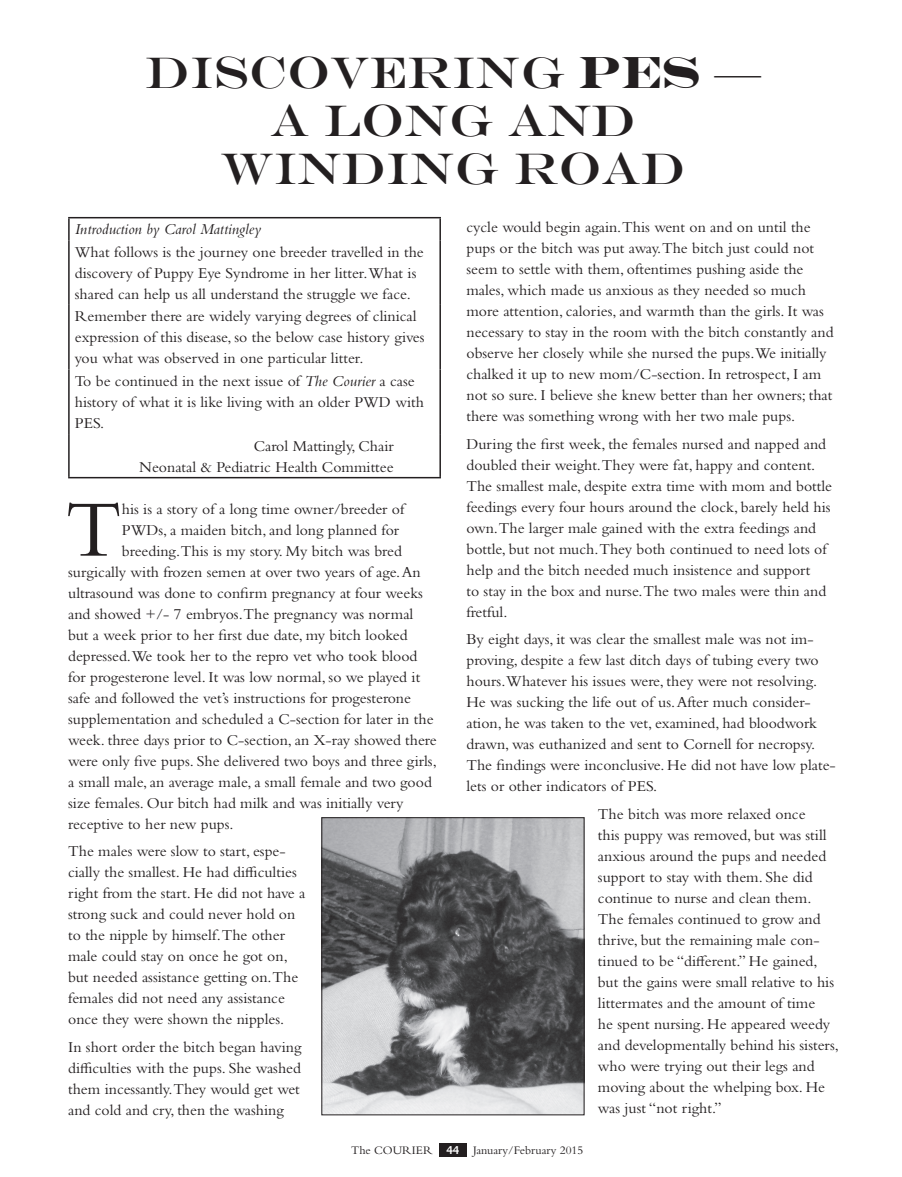
<style>
.page{position:relative;width:902px;height:1177px;background:#fff}
.page>*{position:absolute;margin:0;border:0;box-sizing:border-box;transform-origin:0 0}
.t1{font:83.25px "Bembo Std";color:#231f20}
.t2{font:45px/48px "Engravers";color:#231f20;text-align:center}
.t3{font:15.75px/21px "Bembo Std";color:#231f20}
.t4{font:italic 15.75px "Bembo Std";color:#231f20}
.t5{font:12px "Bembo Std";color:#231f20}
.t6{font:700 10.5px "Metro Nova Pro";color:#fff}
.s1{font-weight:700}
.s2{font-style:italic}
</style>
<div class="page">
<hr style="left:68px;top:217px;width:373px;height:1px;background:#231f20">
<hr style="left:68px;top:218px;width:2px;height:22px;background:#231f20">
<hr style="left:439px;top:218px;width:2px;height:22px;background:#231f20">
<hr style="left:68px;top:240px;width:2px;height:65px;background:#231f20">
<hr style="left:439px;top:240px;width:2px;height:65px;background:#231f20">
<hr style="left:68px;top:305px;width:2px;height:64px;background:#231f20">
<hr style="left:439px;top:305px;width:2px;height:64px;background:#231f20">
<hr style="left:68px;top:369px;width:2px;height:65px;background:#231f20">
<hr style="left:439px;top:369px;width:2px;height:65px;background:#231f20">
<hr style="left:68px;top:434px;width:2px;height:43px;background:#231f20">
<hr style="left:439px;top:434px;width:2px;height:43px;background:#231f20">
<hr style="left:68px;top:477px;width:373px;height:1px;background:#231f20">
<img style="left:323px;top:819px;width:259px;height:294px">
<div style="left:321px;top:817px;width:263px;height:298px;border:1px solid #231f20"></div>
<div style="left:439px;top:1143px;width:27px;height:13px;background:#231f20"></div>
<h2 class="t2" style="left:145px;top:48px;width:617px">DISCOVERING <span class="s1">PES</span> —<br>A LONG AND<br>WINDING ROAD</h2>
<p class="t4" style="left:75px;top:220px;width:188px">Introduction by Carol Mattingley</p>
<p class="t3" style="left:75px;top:241px;width:350px">What follows is the journey one breeder travelled in the discovery of Puppy Eye Syndrome in her litter.What is shared can help us all understand the struggle we face.</p>
<p class="t3" style="left:75px;top:306px;width:351px">Remember there are widely varying degrees of clinical expression of this disease, so the below case history gives you what was observed in one particular litter.</p>
<p class="t3" style="left:75px;top:370px;width:350px">To be continued in the next issue of <span class="s2">The Courier</span> a case history of what it is like living with an older PWD with<br>PES.</p>
<p class="t3" style="left:139px;top:435px;width:256px;text-align:right">Carol Mattingly, Chair<br>Neonatal &amp; Pediatric Health Committee</p>
<h1 class="t1" style="left:65px;top:481px;width:58px">T</h1>
<p class="t3" style="left:122px;top:498px;width:284px">his is a story of a long time owner/breeder of</p>
<p class="t3" style="left:466px;top:216px;width:369px">cycle would begin again.This went on and on until the pups or the bitch was put away.The bitch just could not seem to settle with them, oftentimes pushing aside the males, which made us anxious as they needed so much more attention, calories, and warmth than the girls. It was necessary to stay in the room with the bitch constantly and observe her closely while she nursed the pups.We initially chalked it up to new mom/C-section. In retrospect, I am not so sure. I believe she knew better than her owners; that there was something wrong with her two male pups.</p>
<p class="t3" style="left:466px;top:433px;width:367px">During the first week, the females nursed and napped and doubled their weight.They were fat, happy and content.<br>The smallest male, despite extra time with mom and bottle feedings every four hours around the clock, barely held his own.The larger male gained with the extra feedings and bottle, but not much.They both continued to need lots of help and the bitch needed much insistence and support<br>to stay in the box and nurse.The two males were thin and fretful.</p>
<p class="t3" style="left:466px;top:628px;width:371px">By eight days, it was clear the smallest male was not im&shy;proving, despite a few last ditch days of tubing every two hours.Whatever his issues were, they were not resolving.<br>He was sucking the life out of us. After much consider&shy;ation, he was taken to the vet, examined, had bloodwork drawn, was euthanized and sent to Cornell for necropsy.<br>The findings were inconclusive. He did not have low plate&shy;lets or other indicators of PES.</p>
<p class="t3" style="left:598px;top:803px;width:243px">The bitch was more relaxed once<br>this puppy was removed, but was still anxious around the pups and needed support to stay with them. She did continue to nurse and clean them.<br>The females continued to grow and thrive, but the remaining male con&shy;tinued to be “different.” He gained, but the gains were small relative to his littermates and the amount of time<br>he spent nursing. He appeared weedy and developmentally behind his sisters, who were trying out their legs and moving about the whelping box. He was just “not right.”</p>
<p class="t3" style="left:122px;top:519px;width:279px">PWDs, a maiden bitch, and long planned for</p>
<p class="t3" style="left:122px;top:540px;width:282px">breeding.This is my story. My bitch was bred</p>
<p class="t3" style="left:68px;top:561px;width:354px">surgically with frozen semen at over two years of age. An</p>
<p class="t3" style="left:68px;top:582px;width:356px">ultrasound was done to confirm pregnancy at four weeks</p>
<p class="t3" style="left:68px;top:603px;width:347px">and showed +/- 7 embryos.The pregnancy was normal</p>
<p class="t3" style="left:68px;top:624px;width:341px">but a week prior to her first due date, my bitch looked</p>
<p class="t3" style="left:68px;top:645px;width:351px">depressed.We took her to the repro vet who took blood</p>
<p class="t3" style="left:68px;top:666px;width:354px">for progesterone level. It was low normal, so we played it</p>
<p class="t3" style="left:68px;top:687px;width:344px">safe and followed the vet’s instructions for progesterone</p>
<p class="t3" style="left:68px;top:708px;width:367px">supplementation and scheduled a C-section for later in the</p>
<p class="t3" style="left:68px;top:729px;width:370px">week. three days prior to C-section, an X-ray showed there</p>
<p class="t3" style="left:68px;top:750px;width:370px">were only five pups. She delivered two boys and three girls,</p>
<p class="t3" style="left:68px;top:771px;width:365px">a small male, an average male, a small female and two good</p>
<p class="t3" style="left:68px;top:792px;width:337px">size females. Our bitch had milk and was initially very</p>
<p class="t3" style="left:68px;top:813px;width:167px">receptive to her new pups.</p>
<p class="t3" style="left:68px;top:841px;width:239px">The males were slow to start, espe&shy;cially the smallest. He had difficulties right from the start. He did not have a strong suck and could never hold on to the nipple by himself.The other male could stay on once he got on, but needed assistance getting on.The females did not need any assistance once they were shown the nipples.</p>
<p class="t3" style="left:68px;top:1036px;width:235px;text-align:justify">In short order the bitch began having difficulties with the pups. She washed them incessantly.They would get wet and cold and cry, then the washing</p>
<p class="t6" style="left:446px;top:1143px;width:15px">44</p>
<p class="t5" style="left:351px;top:1143px;width:83px">The COURIER</p>
<p class="t5" style="left:473px;top:1143px;width:112px">January/February 2015</p>
</div>
